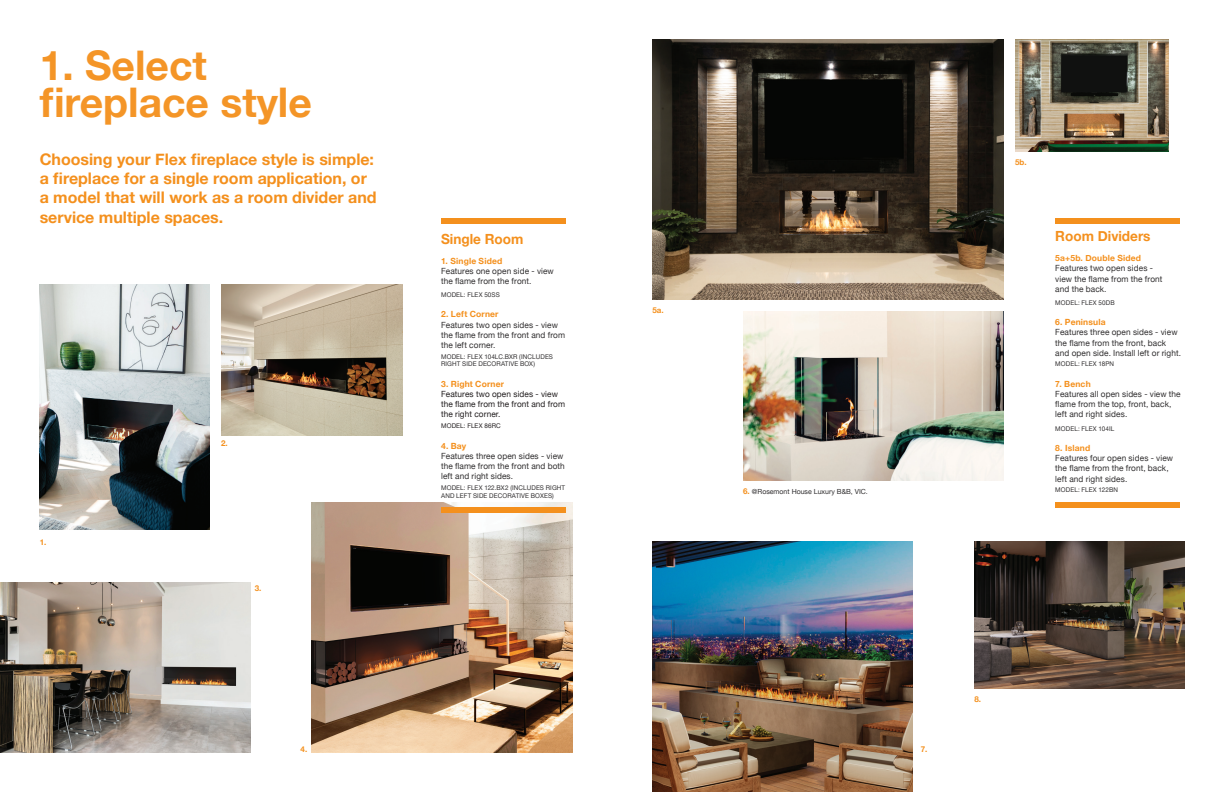
<style>
.page{position:relative;width:1224px;height:792px;background:#fff}
.page>*{position:absolute;margin:0;border:0;box-sizing:border-box;transform-origin:0 0}
.t1{font:700 40.8px/37.9px "Helvetica Neue";color:#f49527}
.t2{font:700 16px/19.2px "Helvetica Neue";color:#f4901d}
.t3{font:700 14px "Helvetica Neue";color:#f4901d}
.t4{font:8.5px/10.2px "Helvetica Neue";letter-spacing:.015em;color:#312f30}
.t5{font:700 8.5px "Helvetica Neue";letter-spacing:.02em;color:#f4901d}
.t6{font:8.5px/10.2px "Helvetica Neue";letter-spacing:.015em;color:#231f20}
.t7{font:700 8px "Helvetica Neue";color:#f4901d}
.t8{font:7px "Helvetica Neue";color:#312f30}
.t9{font:6.5px/7.8px "Helvetica Neue";letter-spacing:.02em;color:#312f30}
.t10{font:6.5px "Helvetica Neue";letter-spacing:.02em;color:#231f20}
.s1{font-weight:700;font-size:8px;color:#f4901d}
</style>
<div class="page">
<img style="left:312px;top:502px;width:260px;height:250px">
<img style="left:652px;top:542px;width:260px;height:250px">
<img style="left:40px;top:285px;width:170px;height:244px">
<img style="left:743px;top:311px;width:261px;height:170px">
<img style="left:652px;top:40px;width:352px;height:260px">
<img style="left:1015px;top:40px;width:154px;height:112px">
<img style="left:0;top:583px;width:250px;height:169px">
<img style="left:974px;top:542px;width:210px;height:146px">
<img style="left:221px;top:284px;width:181px;height:151px">
<div style="left:441px;top:218px;width:125px;height:6px;background:#f4901d"></div>
<div style="left:441px;top:508px;width:125px;height:5px;background:#f4901d"></div>
<div style="left:1055px;top:218px;width:125px;height:6px;background:#f4901d"></div>
<div style="left:1055px;top:502px;width:125px;height:6px;background:#f4901d"></div>
<h1 class="t1" style="left:40px;top:47px;width:274px">1. Select fireplace style</h1>
<h2 class="t2" style="left:40px;top:150px;width:339px">Choosing your Flex fireplace style is simple: a fireplace for a single room application, or a model that will work as a room divider and service multiple spaces.</h2>
<p class="t7" style="left:40px;top:535px;width:8px">1.</p>
<p class="t7" style="left:221px;top:437px;width:8px">2.</p>
<p class="t7" style="left:255px;top:582px;width:8px">3.</p>
<h3 class="t3" style="left:441px;top:228px;width:84px">Single Room</h3>
<p class="t5" style="left:441px;top:254px;width:63px">1. Single Sided</p>
<p class="t4" style="left:441px;top:266px;width:114px">Features one open side - view the flame from the front.</p>
<p class="t9" style="left:441px;top:291px;width:60px">MODEL: FLEX 50SS</p>
<p class="t5" style="left:441px;top:308px;width:59px">2. Left Corner</p>
<p class="t4" style="left:441px;top:320px;width:126px">Features two open sides - view the flame from the front and from the left corner.</p>
<p class="t9" style="left:441px;top:353px;width:113px">MODEL: FLEX 104LC.BXR (INCLUDES<br>RIGHT SIDE DECORATIVE BOX)</p>
<p class="t5" style="left:441px;top:377px;width:65px">3. Right Corner</p>
<p class="t6" style="left:441px;top:389px;width:126px">Features two open sides - view the flame from the front and from the right corner.</p>
<p class="t10" style="left:441px;top:421px;width:61px">MODEL: FLEX 86RC</p>
<p class="t5" style="left:441px;top:439px;width:27px">4. Bay</p>
<p class="t4" style="left:441px;top:451px;width:125px">Features three open sides - view the flame from the front and both left and right sides.</p>
<p class="t9" style="left:441px;top:484px;width:126px">MODEL: FLEX 122.BX2 (INCLUDES RIGHT<br>AND LEFT SIDE DECORATIVE BOXES)</p>
<p class="t7" style="left:652px;top:304px;width:13px">5a.</p>
<p class="t8" style="left:743px;top:487px;width:126px"><span class="s1">6.</span> @Rosemont House Luxury B&amp;B, VIC.</p>
<p class="t7" style="left:301px;top:743px;width:8px">4.</p>
<p class="t7" style="left:921px;top:743px;width:8px">7.</p>
<p class="t7" style="left:1015px;top:156px;width:13px">5b.</p>
<h3 class="t3" style="left:1055px;top:225px;width:97px">Room Dividers</h3>
<p class="t5" style="left:1055px;top:252px;width:87px">5a+5b. Double Sided</p>
<p class="t4" style="left:1055px;top:264px;width:109px">Features two open sides - view the flame from the front and the back.</p>
<p class="t9" style="left:1055px;top:299px;width:61px">MODEL: FLEX 50DB</p>
<p class="t5" style="left:1055px;top:316px;width:52px">6. Peninsula</p>
<p class="t4" style="left:1055px;top:328px;width:127px">Features three open sides - view the flame from the front, back and open side. Install left or right.</p>
<p class="t9" style="left:1055px;top:361px;width:60px">MODEL: FLEX 18PN</p>
<p class="t5" style="left:1055px;top:377px;width:37px">7. Bench</p>
<p class="t4" style="left:1055px;top:389px;width:127px">Features all open sides - view the flame from the top, front, back, left and right sides.</p>
<p class="t9" style="left:1055px;top:425px;width:61px">MODEL: FLEX 104IL</p>
<p class="t5" style="left:1055px;top:441px;width:36px">8. Island</p>
<p class="t4" style="left:1055px;top:453px;width:119px">Features four open sides - view the flame from the front, back, left and right sides.</p>
<p class="t9" style="left:1055px;top:486px;width:64px">MODEL: FLEX 122BN</p>
<p class="t7" style="left:974px;top:693px;width:8px">8.</p>
</div>
